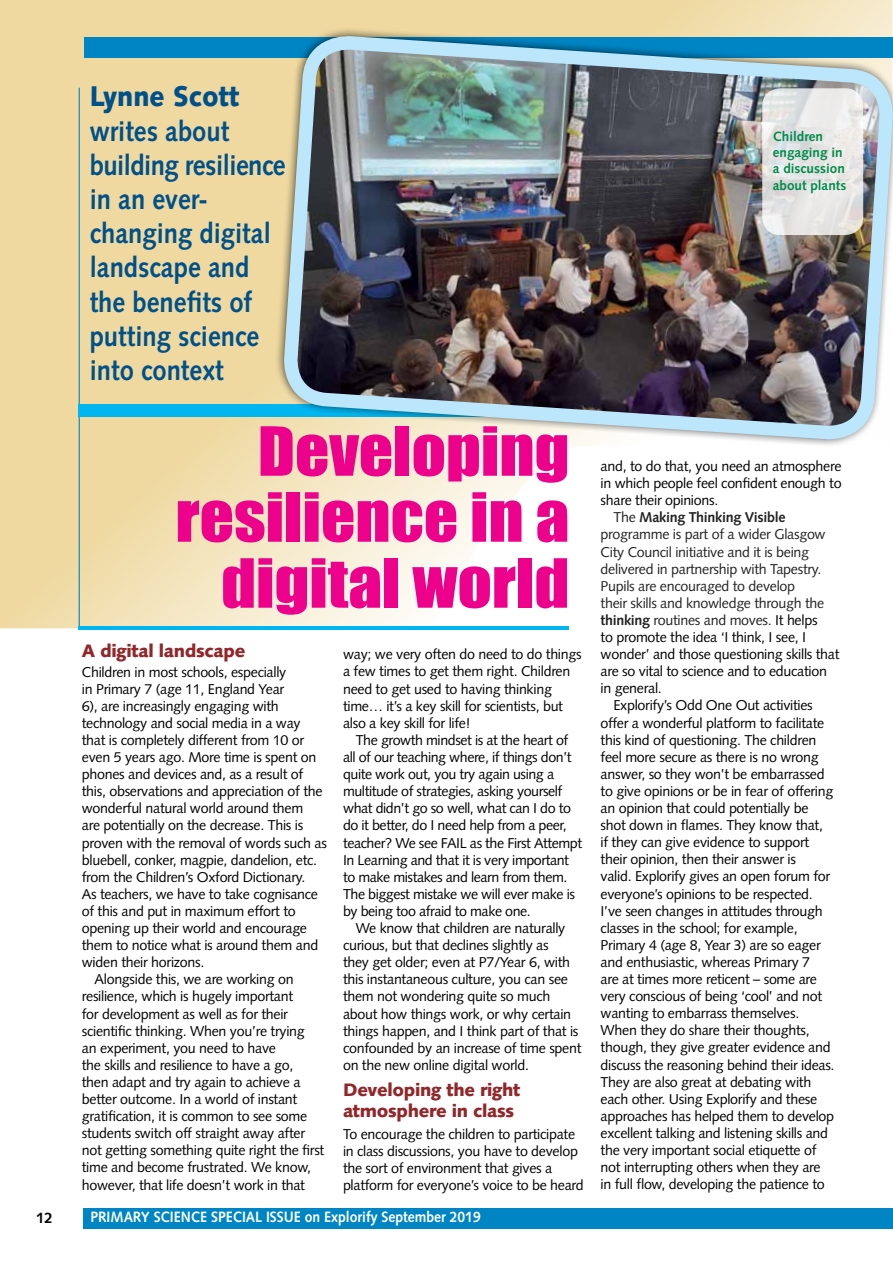
<style>
.page{position:relative;width:893px;height:1263px;background:#fff}
.page>*{position:absolute;margin:0;border:0;box-sizing:border-box;transform-origin:0 0}
.t1{font:62.55px/66px "Impact";color:#ec008c;text-align:right;scale:1.07 1}
.t2{font:700 28.5px/34.2px "Syntax";color:#005089;scale:.9 1}
.t3{font:900 28.5px "Syntax";color:#005089;scale:.9 1}
.t4{font:900 18px/21.6px "Syntax";letter-spacing:-.02em;color:#91272a}
.t5{font:700 15px "Syntax";color:#fff;scale:.93 1}
.t6{font:700 15px "Syntax";color:#000}
.t7{font:14.25px/17.1px "Syntax";letter-spacing:-.02em;color:#000}
.t8{font:14.25px "Syntax";letter-spacing:-.02em;color:#222}
.t9{font:700 14.25px "Syntax";letter-spacing:-.02em;color:#222}
.t10{font:700 13.5px/16.2px "Syntax";color:#008b4b}
.s1{font-weight:400}
.s2{font-weight:700}
.s3{color:#000}
</style>
<div class="page">
<div style="left:83px;top:1208px;width:810px;height:21px;background:#0085c4"></div>
<svg style="left:0;top:0;width:892px;height:628px;background:#efdaa5"></svg>
<div style="left:85px;top:37px;width:808px;height:20px;background:#0085c4"></div>
<hr style="left:79px;top:88px;width:1px;height:541px;background:#0085c4">
<div style="left:79px;top:404px;width:545px;height:13px;background:#00b6f1"></div>
<svg style="left:271px;top:23px;width:622px;height:429px;background:#e9d9a8"></svg>
<img style="left:276px;top:29px;width:617px;height:601px">
<hr style="left:79px;top:626px;width:490px;height:3px;background:#00b6f1">
<svg style="left:762px;top:88px;width:101px;height:147px;background:#e6e5e4"></svg>
<h2 class="t3" style="left:90px;top:80px;width:168px">Lynne Scott</h2>
<h2 class="t2" style="left:90px;top:114px;width:219px">writes about building resilience in an ever&shy;changing digital landscape and the benefits of putting science into context</h2>
<p class="t10" style="left:773px;top:128px;width:75px">Children engaging in a discussion about plants</p>
<h1 class="t1" style="left:176px;top:417px;width:370px">Developing resilience in a digital world</h1>
<p class="t4" style="left:82px;top:640px;width:165px">A digital landscape</p>
<p class="t7" style="left:82px;top:663px;width:206px">Children in most schools, especially</p>
<p class="t7" style="left:82px;top:680px;width:204px">in Primary 7 (age 11, England Year</p>
<p class="t7" style="left:82px;top:697px;width:198px">6), are increasingly engaging with</p>
<p class="t7" style="left:82px;top:714px;width:220px">technology and social media in a way</p>
<p class="t7" style="left:82px;top:731px;width:224px">that is completely different from 10 or</p>
<p class="t7" style="left:82px;top:748px;width:236px">even 5 years ago. More time is spent on</p>
<p class="t7" style="left:82px;top:766px;width:223px">phones and devices and, as a result of</p>
<p class="t7" style="left:82px;top:783px;width:242px">this, observations and appreciation of the</p>
<p class="t7" style="left:82px;top:800px;width:223px">wonderful natural world around them</p>
<p class="t7" style="left:82px;top:817px;width:223px">are potentially on the decrease. This is</p>
<p class="t7" style="left:82px;top:834px;width:247px">proven with the removal of words such as</p>
<p class="t7" style="left:82px;top:851px;width:237px">bluebell, conker, magpie, dandelion, etc.</p>
<p class="t7" style="left:82px;top:868px;width:225px">from the Children’s Oxford Dictionary.</p>
<p class="t7" style="left:82px;top:885px;width:238px">As teachers, we have to take cognisance</p>
<p class="t7" style="left:82px;top:902px;width:215px">of this and put in maximum effort to</p>
<p class="t7" style="left:82px;top:919px;width:227px">opening up their world and encourage</p>
<p class="t7" style="left:82px;top:937px;width:238px">them to notice what is around them and</p>
<p class="t7" style="left:82px;top:954px;width:124px">widen their horizons.</p>
<p class="t7" style="left:95px;top:971px;width:201px">Alongside this, we are working on</p>
<p class="t7" style="left:82px;top:988px;width:213px">resilience, which is hugely important</p>
<p class="t7" style="left:82px;top:1005px;width:208px">for development as well as for their</p>
<p class="t7" style="left:82px;top:1022px;width:224px">scientific thinking. When you’re trying</p>
<p class="t7" style="left:82px;top:1039px;width:196px">an experiment, you need to have</p>
<p class="t7" style="left:82px;top:1056px;width:213px">the skills and resilience to have a go,</p>
<p class="t7" style="left:82px;top:1073px;width:220px">then adapt and try again to achieve a</p>
<p class="t7" style="left:82px;top:1090px;width:217px">better outcome. In a world of instant</p>
<p class="t7" style="left:82px;top:1108px;width:227px">gratification, it is common to see some</p>
<p class="t7" style="left:82px;top:1125px;width:225px">students switch off straight away after</p>
<p class="t7" style="left:82px;top:1142px;width:244px">not getting something quite right the first</p>
<p class="t7" style="left:82px;top:1159px;width:231px">time and become frustrated. We know,</p>
<p class="t7" style="left:82px;top:1176px;width:225px">however, that life doesn’t work in that</p>
<p class="t7" style="left:343px;top:646px;width:240px">way; we very often do need to do things a few times to get them right. Children need to get used to having thinking time… it’s a key skill for scientists, but also a key skill for life!</p>
<p class="t7" style="left:343px;top:731px;width:241px;text-indent:13px">The growth mindset is at the heart of all of our teaching where, if things don’t quite work out, you try again using a multitude of strategies, asking yourself what didn’t go so well, what can I do to do it better, do I need help from a peer, teacher? We see FAIL as the First Attempt In Learning and that it is very important to make mistakes and learn from them.<br>The biggest mistake we will ever make is by being too afraid to make one.</p>
<p class="t7" style="left:343px;top:919px;width:240px;text-indent:13px">We know that children are naturally curious, but that declines slightly as<br>they get older; even at P7/Year 6, with this instantaneous culture, you can see them not wondering quite so much about how things work, or why certain things happen, and I think part of that is confounded by an increase of time spent on the new online digital world.</p>
<p class="t4" style="left:343px;top:1079px;width:179px">Developing the right atmosphere in class</p>
<p class="t7" style="left:343px;top:1125px;width:242px">To encourage the children to participate in class discussions, you have to develop the sort of environment that gives a platform for everyone’s voice to be heard</p>
<p class="t6" style="left:36px;top:1209px;width:18px">12</p>
<p class="t5" style="left:90px;top:1208px;width:146px">PRIMARY SCIENCE Special</p>
<p class="t5" style="left:266px;top:1208px;width:232px">issue on Explorify September 2019</p>
<p class="t7" style="left:601px;top:458px;width:242px">and, to do that, you need an atmosphere</p>
<p class="t7" style="left:601px;top:475px;width:242px">in which people feel confident enough to</p>
<p class="t7" style="left:601px;top:492px;width:119px">share their opinions.</p>
<p class="t9" style="left:613px;top:509px;width:174px"><span class="s1">The</span> Making Thinking Visible</p>
<p class="t8" style="left:601px;top:526px;width:227px">programme is part of a wider Glasgow</p>
<p class="t8" style="left:601px;top:543px;width:210px">City Council initiative and it is being</p>
<p class="t8" style="left:601px;top:560px;width:222px">delivered in partnership with Tapestry.</p>
<p class="t8" style="left:601px;top:577px;width:196px">Pupils are encouraged to develop</p>
<p class="t8" style="left:601px;top:594px;width:225px">their skills and knowledge through the</p>
<p class="t8" style="left:601px;top:611px;width:218px"><span class="s2">thinking</span> routines and moves. <span class="s3">It helps</span></p>
<p class="t7" style="left:601px;top:629px;width:207px">to promote the idea ‘I think, I see, I</p>
<p class="t7" style="left:601px;top:646px;width:240px">wonder’ and those questioning skills that</p>
<p class="t7" style="left:601px;top:663px;width:228px">are so vital to science and to education</p>
<p class="t7" style="left:601px;top:680px;width:63px">in general.</p>
<p class="t7" style="left:613px;top:697px;width:201px">Explorify’s Odd One Out activities</p>
<p class="t7" style="left:601px;top:714px;width:225px">offer a wonderful platform to facilitate</p>
<p class="t7" style="left:601px;top:731px;width:217px">this kind of questioning. The children</p>
<p class="t7" style="left:601px;top:748px;width:220px">feel more secure as there is no wrong</p>
<p class="t7" style="left:601px;top:765px;width:226px">answer, so they won’t be embarrassed</p>
<p class="t7" style="left:601px;top:782px;width:234px">to give opinions or be in fear of offering</p>
<p class="t7" style="left:601px;top:800px;width:209px">an opinion that could potentially be</p>
<p class="t7" style="left:601px;top:817px;width:224px">shot down in flames. They know that,</p>
<p class="t7" style="left:601px;top:834px;width:210px">if they can give evidence to support</p>
<p class="t7" style="left:601px;top:851px;width:197px">their opinion, then their answer is</p>
<p class="t7" style="left:601px;top:868px;width:231px">valid. Explorify gives an open forum for</p>
<p class="t7" style="left:601px;top:885px;width:214px">everyone’s opinions to be respected.</p>
<p class="t7" style="left:601px;top:902px;width:224px">I’ve seen changes in attitudes through</p>
<p class="t7" style="left:601px;top:919px;width:198px">classes in the school; for example,</p>
<p class="t7" style="left:601px;top:936px;width:222px">Primary 4 (age 8, Year 3) are so eager</p>
<p class="t7" style="left:601px;top:953px;width:211px">and enthusiastic, whereas Primary 7</p>
<p class="t7" style="left:601px;top:971px;width:218px">are at times more reticent – some are</p>
<p class="t7" style="left:601px;top:988px;width:223px">very conscious of being ‘cool’ and not</p>
<p class="t7" style="left:601px;top:1005px;width:200px">wanting to embarrass themselves.</p>
<p class="t7" style="left:601px;top:1022px;width:211px">When they do share their thoughts,</p>
<p class="t7" style="left:601px;top:1039px;width:232px">though, they give greater evidence and</p>
<p class="t7" style="left:601px;top:1056px;width:235px">discuss the reasoning behind their ideas.</p>
<p class="t7" style="left:601px;top:1073px;width:212px">They are also great at debating with</p>
<p class="t7" style="left:601px;top:1090px;width:218px">each other. Using Explorify and these</p>
<p class="t7" style="left:601px;top:1107px;width:235px">approaches has helped them to develop</p>
<p class="t7" style="left:601px;top:1124px;width:229px">excellent talking and listening skills and</p>
<p class="t7" style="left:601px;top:1142px;width:217px">the very important social etiquette of</p>
<p class="t7" style="left:601px;top:1159px;width:222px">not interrupting others when they are</p>
<p class="t7" style="left:601px;top:1176px;width:226px">in full flow, developing the patience to</p>
</div>
